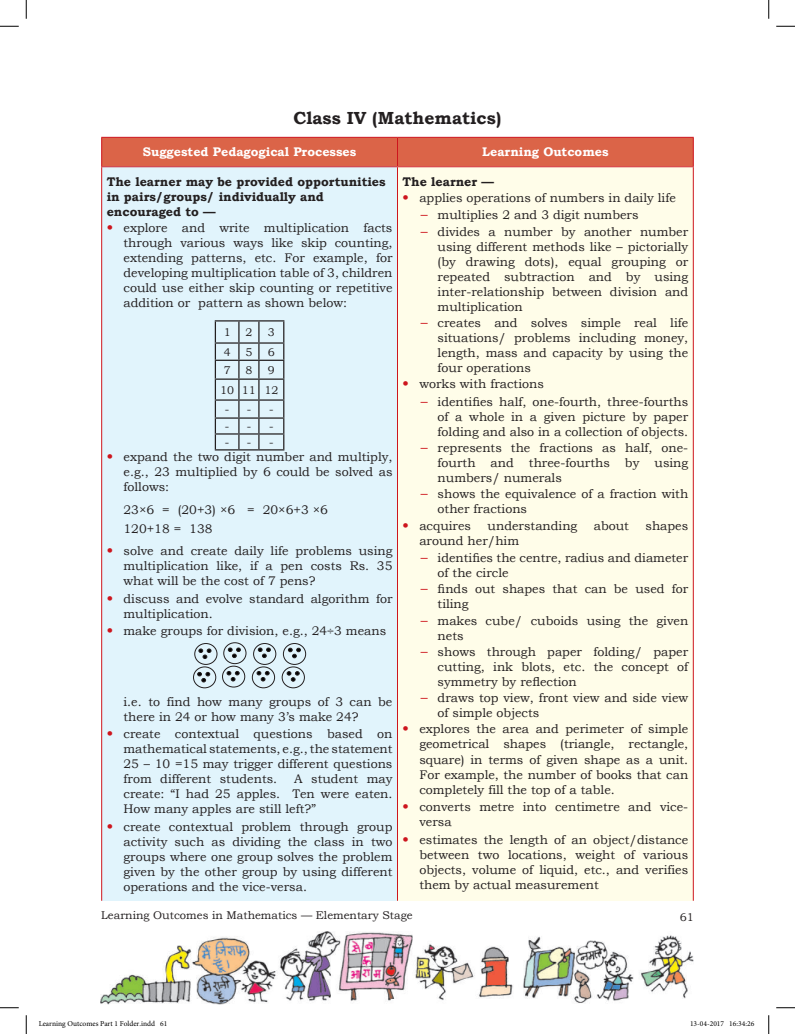
<style>
.page{position:relative;width:795px;height:1034px;background:#fff}
.page>*{position:absolute;margin:0;border:0;box-sizing:border-box;transform-origin:0 0}
.t1{font:700 17.5px "Bookman Old Style";color:#231f20}
.t2{font:700 13.75px "Bookman Old Style";color:#cd151d}
.t3{font:12.5px/15px "Bookman Old Style";color:#231f20;text-align:justify}
.t4{font:700 12.5px/15px "Bookman Old Style";color:#231f20}
.t5{font:700 12.5px "Bookman Old Style";color:#fff}
.t6{font:11.25px/19.9px "Bookman Old Style";color:#231f20}
.t7{font:7.5px "Minion Pro";color:#000}
.s1{font-weight:700;font-size:13.75px;color:#cd151d}
.s2{font-size:13.75px;color:#cd151d}
</style>
<div class="page">
<img style="left:101px;top:931px;width:593px;height:73px">
<div style="left:102px;top:167px;width:296px;height:733px;background:#e1f4fc"></div>
<div style="left:398px;top:167px;width:295px;height:733px;background:#fffde9"></div>
<div style="left:101px;top:137px;width:593px;height:29px;background:#db6448"></div>
<hr style="left:101px;top:166px;width:297px;height:1px;background:#cd151d">
<hr style="left:101px;top:167px;width:1px;height:733px;background:#cd151d">
<hr style="left:398px;top:166px;width:296px;height:1px;background:#cd151d">
<hr style="left:397px;top:167px;width:1px;height:733px;background:#cd151d">
<hr style="left:693px;top:167px;width:1px;height:733px;background:#cd151d">
<svg style="left:215px;top:320px;width:69px;height:130px"></svg>
<div style="left:194px;top:643px;width:23px;height:22px;border:1px solid #231f20;border-radius:50%"></div>
<div style="left:193px;top:666px;width:23px;height:22px;border:1px solid #231f20;border-radius:50%"></div>
<svg style="left:198px;top:648px;width:13px;height:11px"></svg>
<svg style="left:197px;top:672px;width:13px;height:10px"></svg>
<svg style="left:228px;top:647px;width:13px;height:11px"></svg>
<svg style="left:227px;top:671px;width:13px;height:10px"></svg>
<svg style="left:258px;top:647px;width:13px;height:11px"></svg>
<svg style="left:257px;top:671px;width:13px;height:10px"></svg>
<svg style="left:288px;top:647px;width:13px;height:11px"></svg>
<svg style="left:287px;top:671px;width:13px;height:10px"></svg>
<div style="left:223px;top:642px;width:23px;height:22px;border:1px solid #231f20;border-radius:50%"></div>
<div style="left:222px;top:665px;width:23px;height:22px;border:1px solid #231f20;border-radius:50%"></div>
<div style="left:253px;top:643px;width:23px;height:22px;border:1px solid #231f20;border-radius:50%"></div>
<div style="left:252px;top:666px;width:23px;height:22px;border:1px solid #231f20;border-radius:50%"></div>
<div style="left:283px;top:643px;width:23px;height:22px;border:1px solid #231f20;border-radius:50%"></div>
<div style="left:282px;top:666px;width:23px;height:22px;border:1px solid #231f20;border-radius:50%"></div>
<svg style="left:0;top:25px;width:19px;height:2px"></svg>
<svg style="left:776px;top:25px;width:19px;height:2px"></svg>
<svg style="left:0;top:1007px;width:19px;height:1px"></svg>
<svg style="left:776px;top:1007px;width:19px;height:1px"></svg>
<svg style="left:25px;top:0;width:2px;height:19px"></svg>
<svg style="left:25px;top:1015px;width:2px;height:18px"></svg>
<svg style="left:768px;top:0;width:2px;height:19px"></svg>
<svg style="left:768px;top:1015px;width:2px;height:18px"></svg>
<h1 class="t1" style="left:294px;top:106px;width:209px">Class IV (Mathematics)</h1>
<p class="t5" style="left:143px;top:143px;width:215px">Suggested Pedagogical Processes</p>
<p class="t5" style="left:482px;top:143px;width:128px">Learning Outcomes</p>
<p class="t4" style="left:107px;top:174px;width:280px">The learner may be provided opportunities in pairs/groups/ individually and encouraged to —</p>
<p class="t3" style="left:124px;top:220px;width:270px;text-indent:-17px"><span class="s1">•</span> explore and write multiplication facts through various ways like skip counting, extending patterns, etc. For example, for developing multiplication table of 3, children could use either skip counting or repetitive addition or pattern as shown below:</p>
<p class="t4" style="left:403px;top:174px;width:93px">The learner —</p>
<p class="t3" style="left:402px;top:190px;width:275px"><span class="s1">•</span> applies operations of numbers in daily life</p>
<p class="t3" style="left:421px;top:208px;width:219px"><span class="s2">–</span> multiplies 2 and 3 digit numbers</p>
<p class="t3" style="left:438px;top:224px;width:252px;text-indent:-17px"><span class="s2">–</span> divides a number by another number using different methods like – pictorially (by drawing dots), equal grouping or repeated subtraction and by using inter-relationship between division and multiplication</p>
<p class="t3" style="left:438px;top:315px;width:252px;text-indent:-17px"><span class="s2">–</span> creates and solves simple real life situations/ problems including money, length, mass and capacity by using the four operations</p>
<p class="t3" style="left:402px;top:376px;width:143px"><span class="s1">•</span> works with fractions</p>
<p class="t3" style="left:438px;top:394px;width:252px;text-indent:-17px"><span class="s2">–</span> identifies half, one-fourth, three-fourths of a whole in a given picture by paper folding and also in a collection of objects.</p>
<p class="t3" style="left:438px;top:440px;width:252px;text-indent:-17px"><span class="s2">–</span> represents the fractions as half, one&shy;fourth and three-fourths by using numbers/ numerals</p>
<p class="t3" style="left:438px;top:486px;width:252px;text-indent:-17px"><span class="s2">–</span> shows the equivalence of a fraction with other fractions</p>
<p class="t3" style="left:402px;top:518px;width:70px"><span class="s1">•</span> acquires</p>
<p class="t3" style="left:488px;top:518px;width:91px">understanding</p>
<p class="t3" style="left:594px;top:518px;width:37px">about</p>
<p class="t3" style="left:646px;top:518px;width:44px">shapes</p>
<p class="t3" style="left:419px;top:533px;width:101px">around her/him</p>
<p class="t3" style="left:438px;top:550px;width:252px;text-indent:-17px"><span class="s2">–</span> identifies the centre, radius and diameter of the circle</p>
<p class="t3" style="left:438px;top:581px;width:252px;text-indent:-17px"><span class="s2">–</span> finds out shapes that can be used for tiling</p>
<p class="t3" style="left:438px;top:613px;width:252px;text-indent:-17px"><span class="s2">–</span> makes cube/ cuboids using the given nets</p>
<p class="t3" style="left:438px;top:644px;width:252px;text-indent:-17px"><span class="s2">–</span> shows through paper folding/ paper cutting, ink blots, etc. the concept of symmetry by reflection</p>
<p class="t3" style="left:438px;top:690px;width:252px;text-indent:-17px"><span class="s2">–</span> draws top view, front view and side view of simple objects</p>
<p class="t3" style="left:419px;top:721px;width:270px;text-indent:-17px"><span class="s1">•</span> explores the area and perimeter of simple geometrical shapes (triangle, rectangle, square) in terms of given shape as a unit.<br>For example, the number of books that can completely fill the top of a table.</p>
<p class="t3" style="left:419px;top:799px;width:270px;text-indent:-17px"><span class="s1">•</span> converts metre into centimetre and vice&shy;versa</p>
<p class="t3" style="left:419px;top:831px;width:270px;text-indent:-17px"><span class="s1">•</span> estimates the length of an object/distance between two locations, weight of various objects, volume of liquid, etc., and verifies them by actual measurement</p>
<p class="t6" style="left:224px;top:322px;width:8px">1</p>
<p class="t6" style="left:245px;top:322px;width:8px">2</p>
<p class="t6" style="left:268px;top:322px;width:8px">3</p>
<p class="t6" style="left:224px;top:342px;width:8px">4</p>
<p class="t6" style="left:245px;top:342px;width:8px">5</p>
<p class="t6" style="left:268px;top:342px;width:8px">6</p>
<p class="t6" style="left:224px;top:360px;width:8px">7</p>
<p class="t6" style="left:245px;top:360px;width:8px">8</p>
<p class="t6" style="left:220px;top:360px;width:60px;text-indent:48px">9<br>10 11 12</p>
<p class="t6" style="left:225px;top:399px;width:28px">- -</p>
<p class="t6" style="left:269px;top:399px;width:6px">-</p>
<p class="t6" style="left:225px;top:416px;width:28px">- -</p>
<p class="t6" style="left:269px;top:416px;width:6px">-</p>
<p class="t6" style="left:225px;top:432px;width:28px">- -</p>
<p class="t6" style="left:269px;top:432px;width:6px">-</p>
<p class="t3" style="left:124px;top:449px;width:270px">expand the two digit number and multiply, e.g., 23 multiplied by 6 could be solved as follows:</p>
<p class="t3" style="left:124px;top:500px;width:206px;line-height:19px">23×6 = (20+3) ×6 = 20×6+3 ×6<br>120+18 = 138</p>
<p class="t3" style="left:124px;top:543px;width:270px;text-indent:-17px"><span class="s1">•</span> solve and create daily life problems using multiplication like, if a pen costs Rs. 35 what will be the cost of 7 pens?</p>
<p class="t3" style="left:124px;top:591px;width:270px;text-indent:-17px"><span class="s1">•</span> discuss and evolve standard algorithm for multiplication.</p>
<p class="t3" style="left:107px;top:623px;width:281px"><span class="s1">•</span> make groups for division, e.g., 24÷3 means</p>
<p class="t2" style="left:107px;top:446px;width:8px">•</p>
<p class="t3" style="left:124px;top:694px;width:270px">i.e. to find how many groups of 3 can be there in 24 or how many 3’s make 24?</p>
<p class="t3" style="left:124px;top:726px;width:270px;text-indent:-17px"><span class="s1">•</span> create contextual questions based on mathematical statements, e.g., the statement 25 – 10 =15 may trigger different questions from different students.</p>
<p class="t3" style="left:124px;top:771px;width:270px;text-indent:171px">A student may create: “I had 25 apples. Ten were eaten.<br>How many apples are still left?”</p>
<p class="t3" style="left:124px;top:819px;width:270px;text-indent:-17px"><span class="s1">•</span> create contextual problem through group activity such as dividing the class in two groups where one group solves the problem given by the other group by using different operations and the vice-versa.</p>
<p class="t6" style="left:101px;top:905px;width:313px">Learning Outcomes in Mathematics — Elementary Stage</p>
<p class="t6" style="left:680px;top:907px;width:15px">61</p>
<p class="t7" style="left:39px;top:1019px;width:130px">Learning Outcomes Part 1 Folder.indd 61</p>
<p class="t7" style="left:690px;top:1019px;width:66px">13-04-2017 16:34:26</p>
</div>
